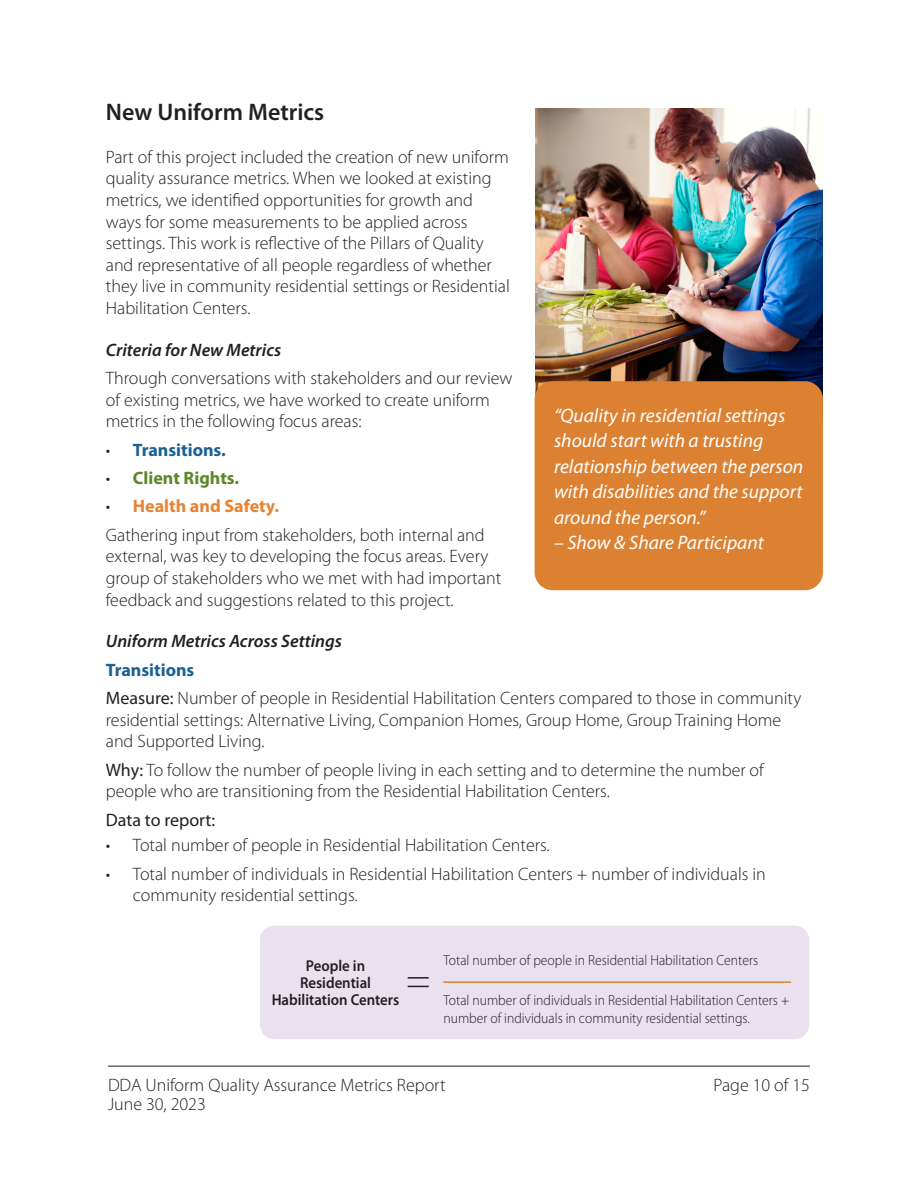
<style>
.page{position:relative;width:918px;height:1188px;background:#fff}
.page>*{position:absolute;margin:0;border:0;box-sizing:border-box;transform-origin:0 0}
.t1{font:600 24px "Myriad Pro";color:#231f20}
.t2{font:italic 19.5px/25.5px "Myriad Pro";color:#fff}
.t3{font:300 18px/21.6px "Myriad Pro";color:#231f20}
.t4{font:italic 600 18px "Myriad Pro";color:#231f20}
.t5{font:700 18px "Myriad Pro";color:#1b6194}
.t6{font:700 18px "Myriad Pro";color:#e88334}
.t7{font:700 18px "Myriad Pro";color:#5c8727}
.t8{font:18px "Myriad Pro";color:#231f20}
.t9{font:600 15.75px/17.4px "Myriad Pro";color:#231f20;text-align:center;scale:.94 1}
.t10{font:300 14.55px/17.4px "Myriad Pro";color:#231f20;scale:.94 1}
.s1{font-weight:300;color:#231f20}
.s2{font-weight:400}
</style>
<div class="page">
<hr style="left:108px;top:1066px;width:702px;height:1px;background:#231f20">
<img style="left:536px;top:108px;width:287px;height:287px">
<div style="left:535px;top:381px;width:288px;height:209px;background:#dc8132;border-radius:18px"></div>
<div style="left:260px;top:926px;width:549px;height:113px;background:#e9e1ee;border-radius:15px"></div>
<hr style="left:408px;top:977px;width:21px;height:2px;background:#231f20">
<svg style="left:408px;top:986px;width:21px;height:1px"></svg>
<hr style="left:443px;top:981px;width:348px;height:2px;background:#dc8132">
<p class="t1" style="left:106px;top:98px;width:220px">New Uniform Metrics</p>
<p class="t3" style="left:106px;top:146px;width:406px">Part of this project included the creation of new uniform quality assurance metrics. When we looked at existing metrics, we identified opportunities for growth and ways for some measurements to be applied across settings. This work is reflective of the Pillars of Quality and representative of all people regardless of whether they live in community residential settings or Residential Habilitation Centers.</p>
<p class="t4" style="left:106px;top:340px;width:177px">Criteria for New Metrics</p>
<p class="t3" style="left:106px;top:368px;width:408px">Through conversations with stakeholders and our review of existing metrics, we have worked to create uniform metrics in the following focus areas:</p>
<p class="t5" style="left:106px;top:440px;width:122px"><span class="s1">•</span> Transitions.</p>
<p class="t7" style="left:106px;top:468px;width:135px"><span class="s1">•</span> Client Rights.</p>
<p class="t6" style="left:106px;top:496px;width:175px"><span class="s1">•</span> Health and Safety.</p>
<p class="t3" style="left:106px;top:524px;width:397px">Gathering input from stakeholders, both internal and external, was key to developing the focus areas. Every group of stakeholders who we met with had important feedback and suggestions related to this project.</p>
<p class="t4" style="left:106px;top:631px;width:238px">Uniform Metrics Across Settings</p>
<p class="t5" style="left:106px;top:660px;width:90px">Transitions</p>
<p class="t3" style="left:106px;top:688px;width:697px"><span class="s2">Measure:</span> Number of people in Residential Habilitation Centers compared to those in community residential settings: Alternative Living, Companion Homes, Group Home, Group Training Home and Supported Living.</p>
<p class="t3" style="left:106px;top:759px;width:660px"><span class="s2">Why:</span> To follow the number of people living in each setting and to determine the number of people who are transitioning from the Residential Habilitation Centers.</p>
<p class="t8" style="left:106px;top:810px;width:111px">Data to report:</p>
<p class="t3" style="left:106px;top:835px;width:445px">• Total number of people in Residential Habilitation Centers.</p>
<p class="t3" style="left:133px;top:863px;width:635px;text-indent:-27px">• Total number of individuals in Residential Habilitation Centers + number of individuals in community residential settings.</p>
<p class="t2" style="left:554px;top:403px;width:251px">“Quality in residential settings should start with a trusting relationship between the person with disabilities and the support around the person.”</p>
<p class="t2" style="left:554px;top:530px;width:211px">– Show &amp; Share Participant</p>
<p class="t9" style="left:272px;top:957px;width:137px">People in<br>Residential<br>Habilitation Centers</p>
<p class="t10" style="left:443px;top:951px;width:336px">Total number of people in Residential Habilitation Centers</p>
<p class="t10" style="left:443px;top:992px;width:369px">Total number of individuals in Residential Habilitation Centers + number of individuals in community residential settings.</p>
<p class="t3" style="left:108px;top:1075px;width:339px">DDA Uniform Quality Assurance Metrics Report</p>
<p class="t3" style="left:714px;top:1075px;width:98px">Page 10 of 15</p>
<p class="t3" style="left:108px;top:1094px;width:99px">June 30, 2023</p>
</div>
